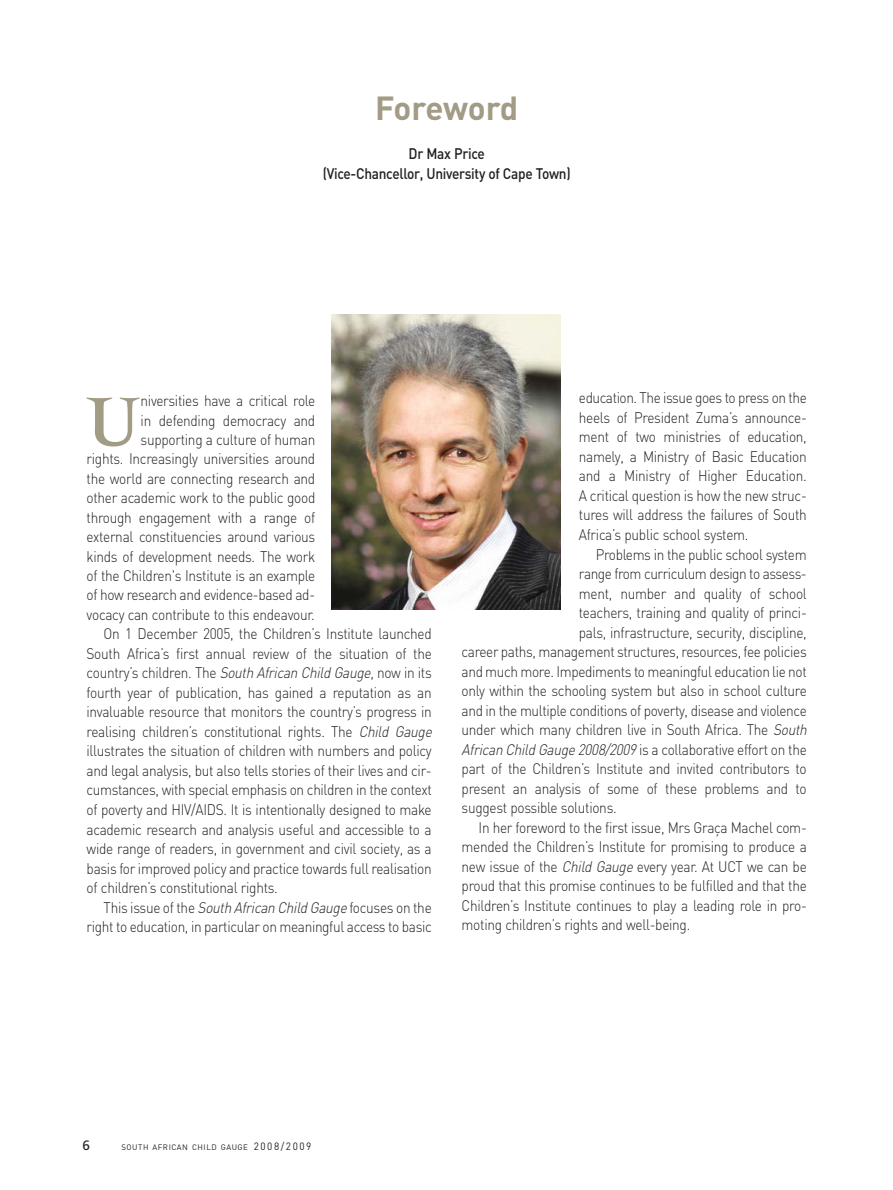
<style>
.page{position:relative;width:893px;height:1190px;background:#fff}
.page>*{position:absolute;margin:0;border:0;box-sizing:border-box;transform-origin:0 0}
.t1{font:500 74.85px "Meridien";color:#a29b85}
.t2{font:700 33px "DIN";letter-spacing:-.01em;color:#a29b85}
.t3{font:300 15.15px/19.5px "DIN";letter-spacing:-.02em;color:#231f20;text-align:justify;scale:.9 1}
.t4{font:500 15.15px/19.5px "DIN";letter-spacing:-.02em;color:#231f20;text-align:center;scale:.9 1}
.t5{font:13.5px "Frutiger";color:#231f20}
.t6{font:7.8px "DIN";letter-spacing:.07em;color:#231f20}
.s1{font-style:italic}
.s2{font-size:10.5px}
</style>
<div class="page">
<img style="left:332px;top:315px;width:229px;height:295px">
<h2 class="t2" style="left:375px;top:96px;width:145px">Foreword</h2>
<p class="t4" style="left:323px;top:146px;width:277px">Dr Max Price<br>(Vice-Chancellor, University of Cape Town)</p>
<h1 class="t1" style="left:87px;top:392px;width:56px">U</h1>
<p class="t3" style="left:141px;top:393px;width:196px">niversities have a critical role</p>
<p class="t3" style="left:141px;top:412px;width:196px">in defending democracy and</p>
<p class="t3" style="left:141px;top:431px;width:196px">supporting a culture of human</p>
<p class="t3" style="left:87px;top:451px;width:256px">rights. Increasingly universities around</p>
<p class="t3" style="left:87px;top:470px;width:256px">the world are connecting research and</p>
<p class="t3" style="left:87px;top:490px;width:256px">other academic work to the public good</p>
<p class="t3" style="left:87px;top:509px;width:256px">through engagement with a range of</p>
<p class="t3" style="left:87px;top:529px;width:256px">external constituencies around various</p>
<p class="t3" style="left:87px;top:548px;width:256px">kinds of development needs. The work</p>
<p class="t3" style="left:87px;top:567px;width:256px">of the Children's Institute is an example</p>
<p class="t3" style="left:87px;top:587px;width:256px">of how research and evidence-based ad-</p>
<p class="t3" style="left:87px;top:606px;width:255px">vocacy can contribute to this endeavour.</p>
<p class="t3" style="left:104px;top:626px;width:366px">On 1 December 2005, the Children’s Institute launched</p>
<p class="t3" style="left:87px;top:645px;width:385px">South Africa’s first annual review of the situation of the</p>
<p class="t3" style="left:87px;top:665px;width:385px">country’s children. The <span class="s1">South African Child Gauge</span>, now in its</p>
<p class="t3" style="left:87px;top:684px;width:385px">fourth year of publication, has gained a reputation as an</p>
<p class="t3" style="left:87px;top:704px;width:385px">invaluable resource that monitors the country’s progress in</p>
<p class="t3" style="left:87px;top:723px;width:388px">realising children’s constitutional rights. The <span class="s1">Child Gauge</span></p>
<p class="t3" style="left:87px;top:743px;width:385px">illustrates the situation of children with numbers and policy</p>
<p class="t3" style="left:87px;top:762px;width:385px">and legal analysis, but also tells stories of their lives and cir-</p>
<p class="t3" style="left:87px;top:782px;width:385px">cumstances, with special emphasis on children in the context</p>
<p class="t3" style="left:87px;top:801px;width:385px">of poverty and HIV/AIDS. It is intentionally designed to make</p>
<p class="t3" style="left:87px;top:821px;width:385px">academic research and analysis useful and accessible to a</p>
<p class="t3" style="left:87px;top:840px;width:385px">wide range of readers, in government and civil society, as a</p>
<p class="t3" style="left:87px;top:860px;width:385px">basis for improved policy and practice towards full realisation</p>
<p class="t3" style="left:87px;top:879px;width:214px">of children’s constitutional rights.</p>
<p class="t3" style="left:104px;top:899px;width:366px">This issue of the <span class="s1">South African Child Gauge</span>focuses on the</p>
<p class="t3" style="left:87px;top:918px;width:385px">right to education, in particular on meaningful access to basic</p>
<p class="t3" style="left:579px;top:390px;width:255px">education. The issue goes to press on the heels of President Zuma’s announce&shy;ment of two ministries of education, namely, a Ministry of Basic Education and a Ministry of Higher Education.<br>A critical question is how the new struc&shy;tures will address the failures of South Africa’s public school system.</p>
<p class="t3" style="left:596px;top:546px;width:236px">Problems in the public school system</p>
<p class="t3" style="left:579px;top:565px;width:255px">range from curriculum design to assess-</p>
<p class="t3" style="left:579px;top:585px;width:255px">ment, number and quality of school</p>
<p class="t3" style="left:579px;top:604px;width:255px">teachers, training and quality of princi-</p>
<p class="t3" style="left:579px;top:624px;width:255px">pals, infrastructure, security, discipline,</p>
<p class="t3" style="left:461px;top:643px;width:385px">career paths, management structures, resources, fee policies</p>
<p class="t3" style="left:461px;top:663px;width:385px">and much more. Impediments to meaningful education lie not</p>
<p class="t3" style="left:461px;top:682px;width:385px">only within the schooling system but also in school culture</p>
<p class="t3" style="left:461px;top:702px;width:385px">and in the multiple conditions of poverty, disease and violence</p>
<p class="t3" style="left:461px;top:721px;width:388px">under which many children live in South Africa. The <span class="s1">South</span></p>
<p class="t3" style="left:461px;top:741px;width:385px"><span class="s1">African Child Gauge 2008/2009</span>is a collaborative effort on the</p>
<p class="t3" style="left:461px;top:760px;width:385px">part of the Children’s Institute and invited contributors to</p>
<p class="t3" style="left:461px;top:780px;width:385px">present an analysis of some of these problems and to</p>
<p class="t3" style="left:461px;top:799px;width:174px">suggest possible solutions.</p>
<p class="t3" style="left:478px;top:819px;width:366px">In her foreword to the first issue, Mrs Graça Machel com-</p>
<p class="t3" style="left:461px;top:838px;width:385px">mended the Children’s Institute for promising to produce a</p>
<p class="t3" style="left:461px;top:858px;width:385px">new issue of the <span class="s1">Child Gauge</span> every year. At UCT we can be</p>
<p class="t3" style="left:461px;top:877px;width:385px">proud that this promise continues to be fulfilled and that the</p>
<p class="t3" style="left:461px;top:897px;width:385px">Children’s Institute continues to play a leading role in pro-</p>
<p class="t3" style="left:461px;top:916px;width:255px">moting children’s rights and well-being.</p>
<p class="t5" style="left:82px;top:1139px;width:9px">6</p>
<p class="t6" style="left:121px;top:1144px;width:191px">SOUTH AFRICAN CHILD GAUGE <span class="s2">2008/2009</span></p>
</div>
